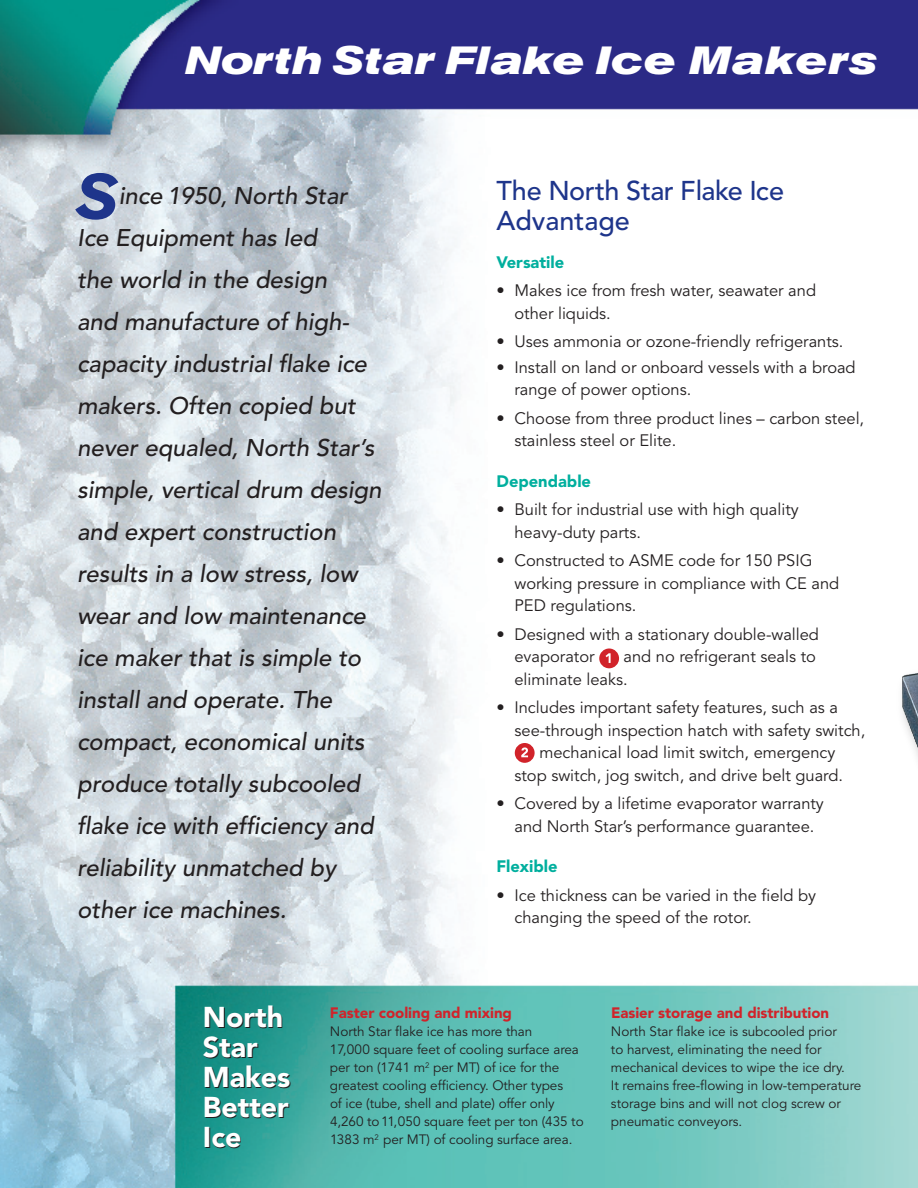
<style>
.page{position:relative;width:918px;height:1188px;background:#fff}
.page>*{position:absolute;margin:0;border:0;box-sizing:border-box;transform-origin:0 0}
.t1{font:italic 700 63px "Akzidenz Grotesk BE";color:#1e358b}
.t2{font:italic 700 expanded 39px "Akzidenz Grotesk BE";letter-spacing:.02em;color:#fff}
.t3{font:900 28.5px/30px "Avenir";color:#fff}
.t4{font:500 27px/30px "Avenir";color:#1e358b}
.t5{font:italic 500 24px/42px "Avenir";color:#231f20}
.t6{font:16.5px/22.5px "Avenir";color:#231f20}
.t7{font:900 16.5px "Avenir";color:#00af9e}
.t8{font:900 15px "Avenir";color:#d1232a}
.t9{font:13.5px/18px "Avenir";letter-spacing:-.005em;color:#231f20}
</style>
<div class="page">
<img style="left:0;top:0;width:918px;height:1188px">
<div style="left:599px;top:649px;width:20px;height:19px;background:#d1232a;border-radius:50%"></div>
<svg style="left:606px;top:653px;width:5px;height:10px"></svg>
<div style="left:515px;top:743px;width:20px;height:20px;background:#d1232a;border-radius:50%"></div>
<svg style="left:521px;top:747px;width:7px;height:10px"></svg>
<div style="left:895px;top:124px;width:23px;height:862px;background:#fff"></div>
<h2 class="t2" style="left:185px;top:37px;width:694px">North Star Flake Ice Makers</h2>
<h1 class="t1" style="left:76px;top:159px;width:44px">S</h1>
<h3 class="t4" style="left:496px;top:176px;width:289px">The North Star Flake Ice<br>Advantage</h3>
<p class="t5" style="left:77px;top:176px;width:306px;text-indent:42px">ince 1950, North Star<br>Ice Equipment has led<br>the world in the design<br>and manufacture of high&shy;capacity industrial flake ice makers. Often copied but never equaled, North Star’s simple, vertical drum design and expert construction results in a low stress, low wear and low maintenance ice maker that is simple to install and operate. The compact, economical units produce totally subcooled flake ice with efficiency and reliability unmatched by other ice machines.</p>
<p class="t7" style="left:496px;top:252px;width:69px">Versatile</p>
<p class="t6" style="left:515px;top:280px;width:303px;text-indent:-18px">• Makes ice from fresh water, seawater and other liquids.</p>
<p class="t6" style="left:496px;top:331px;width:348px">• Uses ammonia or ozone-friendly refrigerants.</p>
<p class="t6" style="left:514px;top:356px;width:343px;text-indent:-18px">• Install on land or onboard vessels with a broad range of power options.</p>
<p class="t6" style="left:514px;top:407px;width:351px;text-indent:-18px">• Choose from three product lines – carbon steel, stainless steel or Elite.</p>
<p class="t7" style="left:496px;top:471px;width:96px">Dependable</p>
<p class="t6" style="left:515px;top:499px;width:286px;text-indent:-18px">• Built for industrial use with high quality heavy-duty parts.</p>
<p class="t6" style="left:514px;top:550px;width:326px;text-indent:-18px">• Constructed to ASME code for 150 PSIG working pressure in compliance with CE and<br>PED regulations.</p>
<p class="t6" style="left:514px;top:623px;width:306px;text-indent:-18px">• Designed with a stationary double-walled evaporator</p>
<p class="t6" style="left:515px;top:646px;width:303px;text-indent:109px">and no refrigerant seals to eliminate leaks.</p>
<p class="t6" style="left:496px;top:697px;width:343px">• Includes important safety features, such as a</p>
<p class="t6" style="left:515px;top:719px;width:352px">see-through inspection hatch with safety switch,</p>
<p class="t6" style="left:539px;top:742px;width:298px">mechanical load limit switch, emergency</p>
<p class="t6" style="left:515px;top:764px;width:330px">stop switch, jog switch, and drive belt guard.</p>
<p class="t6" style="left:496px;top:793px;width:329px;text-align:center">• Covered by a lifetime evaporator warranty and North Star’s performance guarantee.</p>
<p class="t7" style="left:496px;top:857px;width:63px">Flexible</p>
<p class="t6" style="left:514px;top:884px;width:303px;text-indent:-18px">• Ice thickness can be varied in the field by changing the speed of the rotor.</p>
<h3 class="t3" style="left:203px;top:1002px;width:89px">North<br>Star<br>Makes<br>Better<br>Ice</h3>
<p class="t8" style="left:330px;top:1004px;width:184px">Faster cooling and mixing</p>
<p class="t9" style="left:330px;top:1023px;width:255px">North Star flake ice has more than<br>17,000 square feet of cooling surface area per ton (1741 m<sup>2</sup> per MT) of ice for the greatest cooling efficiency. Other types<br>of ice (tube, shell and plate) offer only 4,260 to 11,050 square feet per ton (435 to 1383 m<sup>2</sup> per MT) of cooling surface area.</p>
<p class="t8" style="left:611px;top:1004px;width:220px">Easier storage and distribution</p>
<p class="t9" style="left:611px;top:1023px;width:252px">North Star flake ice is subcooled prior<br>to harvest, eliminating the need for mechanical devices to wipe the ice dry.<br>It remains free-flowing in low-temperature storage bins and will not clog screw or pneumatic conveyors.</p>
</div>
